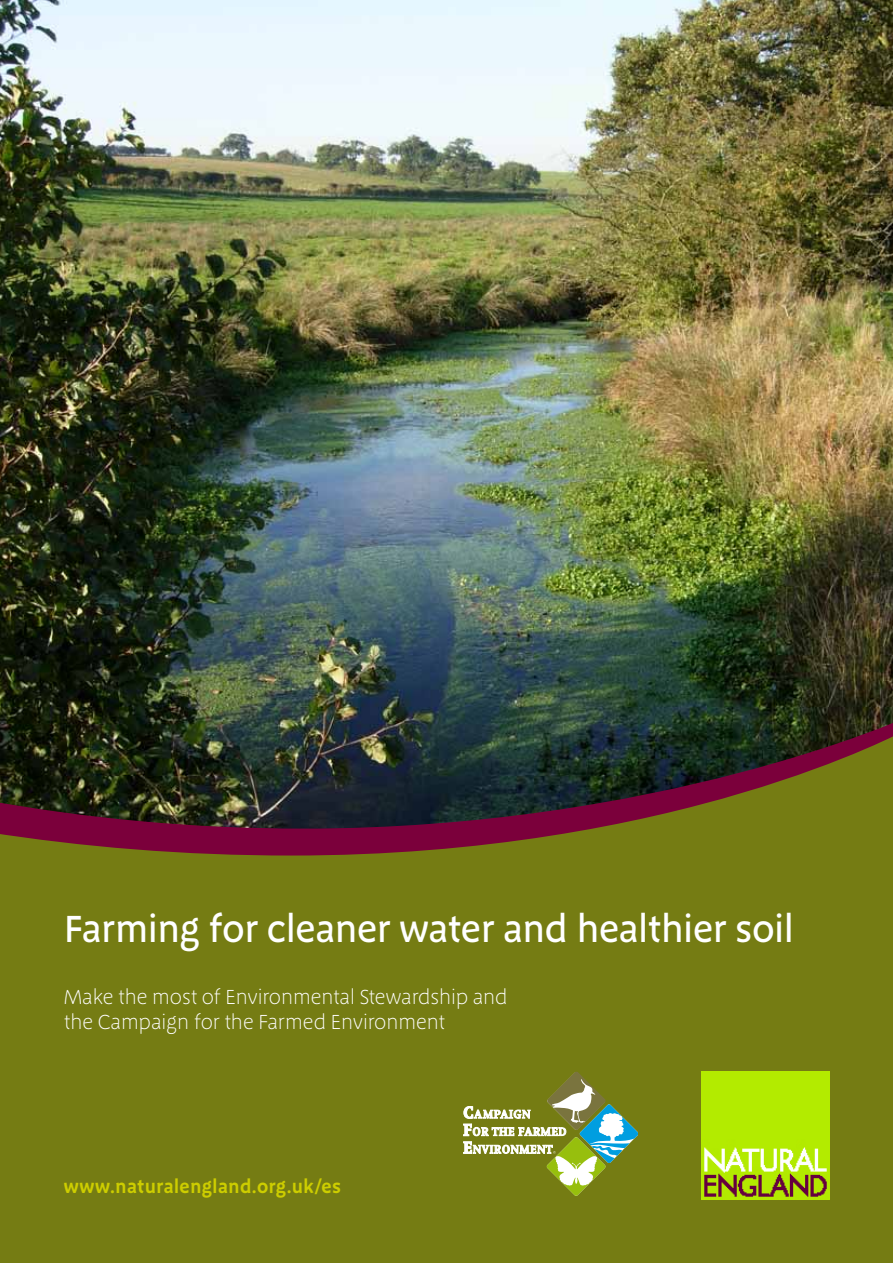
<style>
.page{position:relative;width:893px;height:1263px;background:#fff}
.page>*{position:absolute;margin:0;border:0;box-sizing:border-box;transform-origin:0 0}
.t1{font:500 39px "Megano OT";letter-spacing:-.02em;color:#fff}
.t2{font:300 21px/25.5px "Megano OT";letter-spacing:-.025em;color:#fff}
.t3{font:600 19.5px "Megano OT";letter-spacing:.005em;color:#cdcd00}
</style>
<div class="page">
<img style="left:0;top:0;width:893px;height:718px">
<div style="left:0;top:855px;width:893px;height:408px;background:#757c13"></div>
<img style="left:0;top:718px;width:893px;height:137px">
<img style="left:702px;top:1071px;width:127px;height:128px">
<svg style="left:463px;top:1071px;width:175px;height:125px;background:#889647"></svg>
<h1 class="t1" style="left:64px;top:905px;width:732px">Farming for cleaner water and healthier soil</h1>
<p class="t2" style="left:64px;top:984px;width:446px">Make the most of Environmental Stewardship and the Campaign for the Farmed Environment</p>
<p class="t3" style="left:64px;top:1174px;width:279px">www.naturalengland.org.uk/es</p>
</div>
